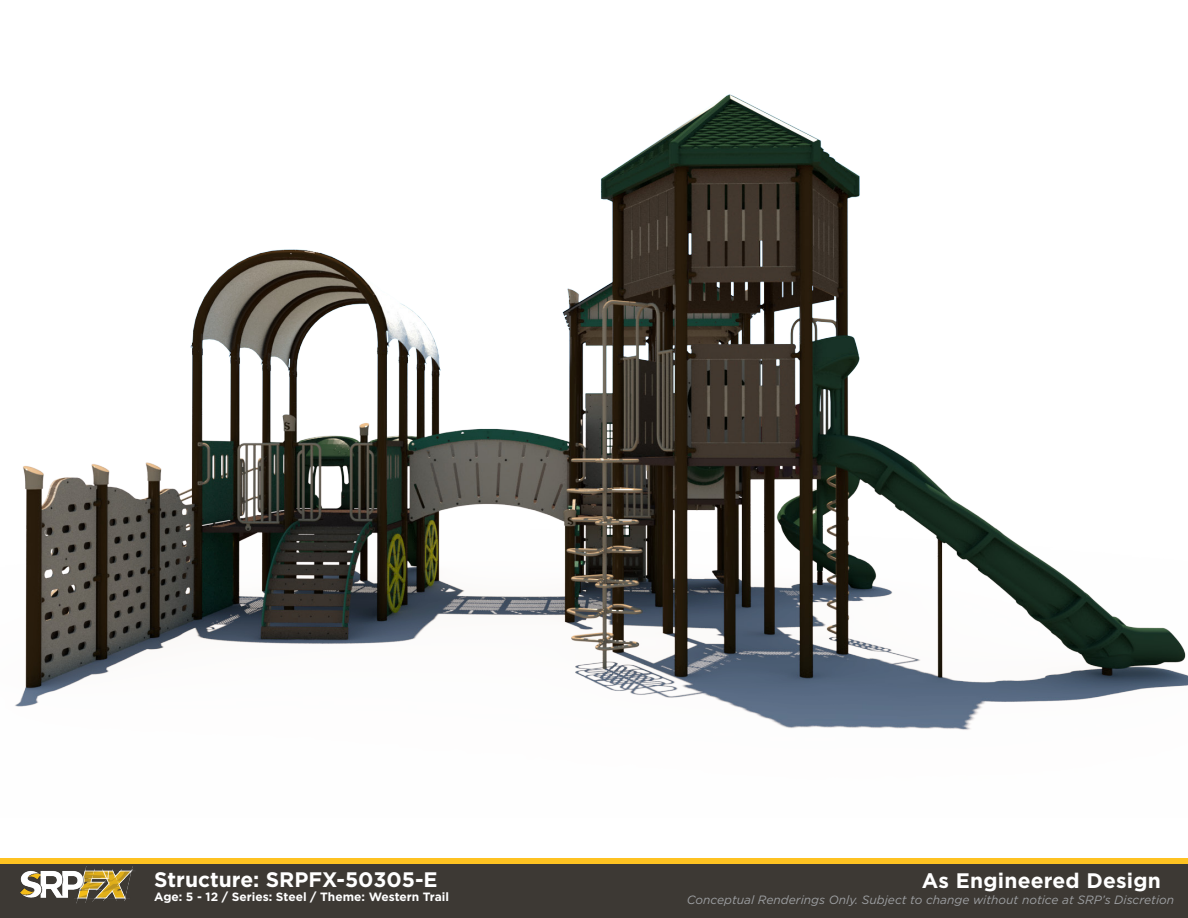
<style>
.page{position:relative;width:1188px;height:918px;background:#fff}
.page>*{position:absolute;margin:0;border:0;box-sizing:border-box;transform-origin:0 0}
.t1{font:700 21px "Gotham";color:#fff}
.t2{font:italic 12px "Gotham";color:#9d9fa2}
.t3{font:700 12px "Gotham";color:#fff}
</style>
<div class="page">
<div style="left:0;top:858px;width:1188px;height:6px;background:#fec221"></div>
<div style="left:0;top:864px;width:1188px;height:54px;background:#3d3934"></div>
<img style="left:20px;top:866px;width:113px;height:37px">
<img style="left:15px;top:94px;width:1173px;height:636px">
<p class="t1" style="left:154px;top:865px;width:285px">Structure: SRPFX-50305-E</p>
<p class="t3" style="left:154px;top:889px;width:296px">Age: 5 - 12 / Series: Steel / Theme: Western Trail</p>
<p class="t2" style="left:687px;top:892px;width:489px">Conceptual Renderings Only. Subject to change without notice at SRP’s Discretion</p>
<p class="t1" style="left:922px;top:867px;width:241px">As Engineered Design</p>
</div>
